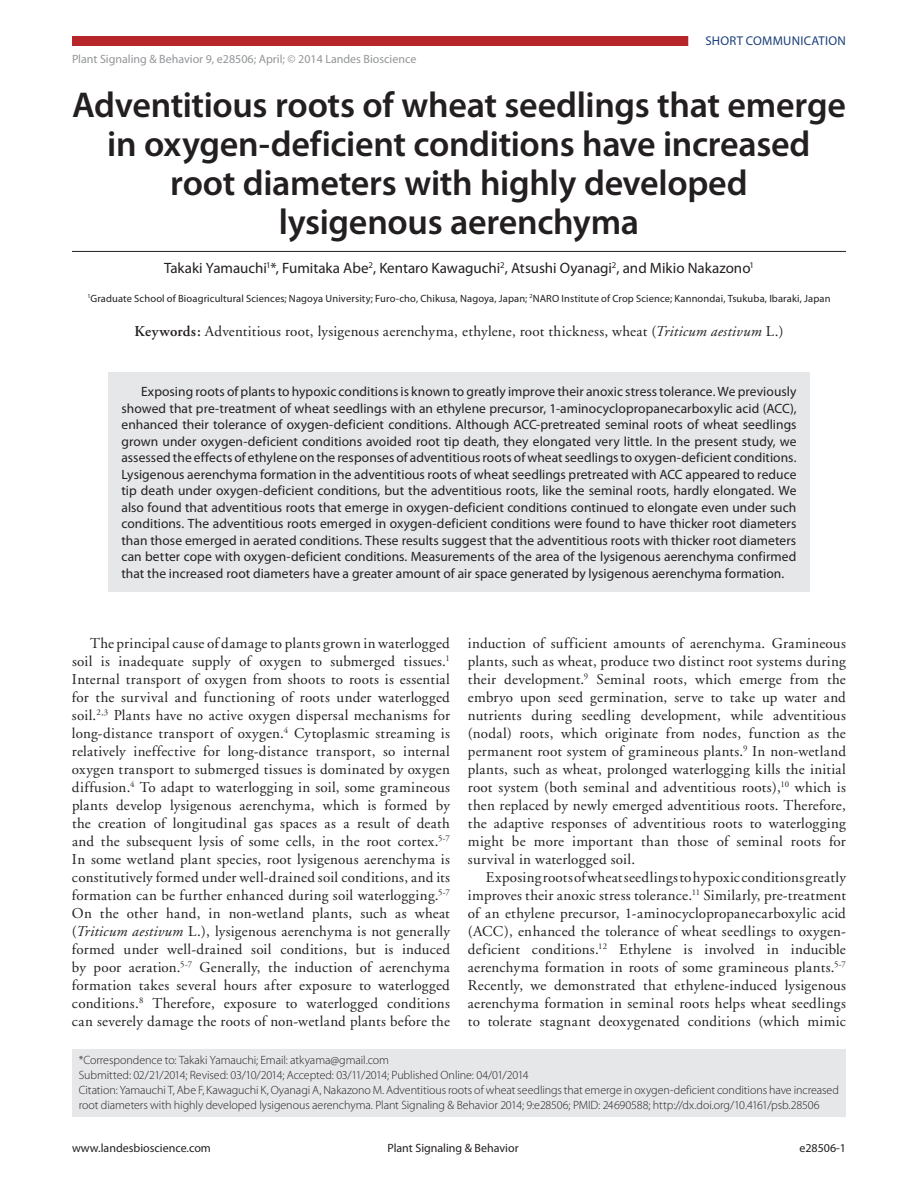
<style>
.page{position:relative;width:918px;height:1188px;background:#fff}
.page>*{position:absolute;margin:0;border:0;box-sizing:border-box;transform-origin:0 0}
.t1{font:600 36px/39px "Myriad Pro";letter-spacing:-.01em;color:#231f20;text-align:center}
.t2{font:15px/18px "Adobe Garamond";letter-spacing:.015em;color:#231f20;text-align:justify}
.t3{font:15px "Myriad Pro";color:#231f20}
.t4{font:13.5px/16.5px "Myriad Pro";letter-spacing:.005em;color:#231f20;text-align:justify}
.t5{font:12.75px "Myriad Pro";letter-spacing:.02em;color:#193f7c}
.t6{font:300 12px/15px "Myriad Pro";letter-spacing:-.005em;color:#231f20}
.t7{font:12px "Myriad Pro";color:#939598}
.t8{font:12px "Myriad Pro";color:#231f20}
.t9{font:10.5px "Myriad Pro";letter-spacing:.015em;color:#231f20}
.s1{font-weight:600}
.s2{font-style:italic}
</style>
<div class="page">
<div style="left:72px;top:36px;width:774px;height:10px;background:#b7262b"></div>
<div style="left:688px;top:36px;width:158px;height:10px;background:#fff"></div>
<div style="left:72px;top:1049px;width:774px;height:68px;background:#e6e7e9"></div>
<hr style="left:72px;top:251px;width:774px;height:1px;background:#231f20">
<div style="left:108px;top:373px;width:702px;height:219px;background:#e6e7e9"></div>
<p class="t7" style="left:72px;top:52px;width:346px">Plant Signaling &amp; Behavior 9, e28506; April; © 2014 Landes Bioscience</p>
<p class="t5" style="left:705px;top:33px;width:142px">Short Communication</p>
<h1 class="t1" style="left:72px;top:85px;width:775px">Adventitious roots of wheat seedlings that emerge in oxygen-deficient conditions have increased root diameters with highly developed<br>lysigenous aerenchyma</h1>
<p class="t3" style="left:164px;top:259px;width:592px">Takaki Yamauchi<sup>1</sup>*, Fumitaka Abe<sup>2</sup>, Kentaro Kawaguchi<sup>2</sup>, Atsushi Oyanagi<sup>2</sup>, and Mikio Nakazono<sup>1</sup></p>
<p class="t9" style="left:87px;top:292px;width:453px"><sup>1</sup>Graduate School of Bioagricultural Sciences; Nagoya University; Furo-cho, Chikusa, Nagoya, Japan; <sup>2</sup>NARO</p>
<p class="t9" style="left:562px;top:292px;width:270px">Institute of Crop Science; Kannondai, Tsukuba, Ibaraki, Japan</p>
<p class="t2" style="left:135px;top:322px;width:651px"><span class="s1">Keywords:</span> Adventitious root, lysigenous aerenchyma, ethylene, root thickness, wheat (<span class="s2">Triticum aestivum</span> L.)</p>
<p class="t4" style="left:122px;top:383px;width:677px;text-indent:19px">Exposing roots of plants to hypoxic conditions is known to greatly improve their anoxic stress tolerance. We previously showed that pre-treatment of wheat seedlings with an ethylene precursor, 1-aminocyclopropanecarboxylic acid (ACC), enhanced their tolerance of oxygen-deficient conditions. Although ACC-pretreated seminal roots of wheat seedlings grown under oxygen-deficient conditions avoided root tip death, they elongated very little. In the present study, we assessed the effects of ethylene on the responses of adventitious roots of wheat seedlings to oxygen-deficient conditions.<br>Lysigenous aerenchyma formation in the adventitious roots of wheat seedlings pretreated with ACC appeared to reduce tip death under oxygen-deficient conditions, but the adventitious roots, like the seminal roots, hardly elongated. We also found that adventitious roots that emerge in oxygen-deficient conditions continued to elongate even under such conditions. The adventitious roots emerged in oxygen-deficient conditions were found to have thicker root diameters than those emerged in aerated conditions. These results suggest that the adventitious roots with thicker root diameters can better cope with oxygen-deficient conditions. Measurements of the area of the lysigenous aerenchyma confirmed that the increased root diameters have a greater amount of air space generated by lysigenous aerenchyma formation.</p>
<p class="t2" style="left:72px;top:635px;width:380px;text-indent:18px">The principal cause of damage to plants grown in waterlogged soil is inadequate supply of oxygen to submerged tissues.<sup>1<br></sup>Internal transport of oxygen from shoots to roots is essential for the survival and functioning of roots under waterlogged soil.<sup>2,3</sup> Plants have no active oxygen dispersal mechanisms for long-distance transport of oxygen.<sup>4</sup> Cytoplasmic streaming is relatively ineffective for long-distance transport, so internal oxygen transport to submerged tissues is dominated by oxygen diffusion.<sup>4</sup> To adapt to waterlogging in soil, some gramineous plants develop lysigenous aerenchyma, which is formed by the creation of longitudinal gas spaces as a result of death and the subsequent lysis of some cells, in the root cortex.<sup>5-7<br></sup>In some wetland plant species, root lysigenous aerenchyma is constitutively formed under well-drained soil conditions, and its formation can be further enhanced during soil waterlogging.<sup>5-7<br></sup>On the other hand, in non-wetland plants, such as wheat (<span class="s2">Triticum aestivum</span> L.), lysigenous aerenchyma is not generally formed under well-drained soil conditions, but is induced by poor aeration.<sup>5-7</sup> Generally, the induction of aerenchyma formation takes several hours after exposure to waterlogged conditions.<sup>8</sup> Therefore, exposure to waterlogged conditions can severely damage the roots of non-wetland plants before the</p>
<p class="t2" style="left:468px;top:635px;width:379px">induction of sufficient amounts of aerenchyma. Gramineous plants, such as wheat, produce two distinct root systems during their development.<sup>9</sup> Seminal roots, which emerge from the embryo upon seed germination, serve to take up water and nutrients during seedling development, while adventitious (nodal) roots, which originate from nodes, function as the permanent root system of gramineous plants.<sup>9</sup> In non-wetland plants, such as wheat, prolonged waterlogging kills the initial root system (both seminal and adventitious roots),<sup>10</sup> which is then replaced by newly emerged adventitious roots. Therefore, the adaptive responses of adventitious roots to waterlogging might be more important than those of seminal roots for survival in waterlogged soil.</p>
<p class="t2" style="left:468px;top:869px;width:380px;text-indent:18px">Exposing roots of wheat seedlings to hypoxic conditions greatly improves their anoxic stress tolerance.<sup>11</sup> Similarly, pre-treatment of an ethylene precursor, 1-aminocyclopropanecarboxylic acid (ACC), enhanced the tolerance of wheat seedlings to oxygen&shy;deficient conditions.<sup>12</sup> Ethylene is involved in inducible aerenchyma formation in roots of some gramineous plants.<sup>5-7<br></sup>Recently, we demonstrated that ethylene-induced lysigenous aerenchyma formation in seminal roots helps wheat seedlings to tolerate stagnant deoxygenated conditions (which mimic</p>
<p class="t6" style="left:79px;top:1053px;width:762px">*Correspondence to: Takaki Yamauchi; Email: atkyama@gmail.com<br>Submitted: 02/21/2014; Revised: 03/10/2014; Accepted: 03/11/2014; Published Online: 04/01/2014<br>Citation: Yamauchi T, Abe F, Kawaguchi K, Oyanagi A, Nakazono M. Adventitious roots of wheat seedlings that emerge in oxygen-deficient conditions have increased root diameters with highly developed lysigenous aerenchyma. Plant Signaling &amp; Behavior 2014; 9:e28506; PMID: 24690588; http://dx.doi.org/10.4161/psb.28506</p>
<p class="t8" style="left:72px;top:1141px;width:140px">www.landesbioscience.com</p>
<p class="t8" style="left:387px;top:1141px;width:133px">Plant Signaling &amp; Behavior</p>
<p class="t8" style="left:799px;top:1141px;width:48px">e28506-1</p>
</div>
